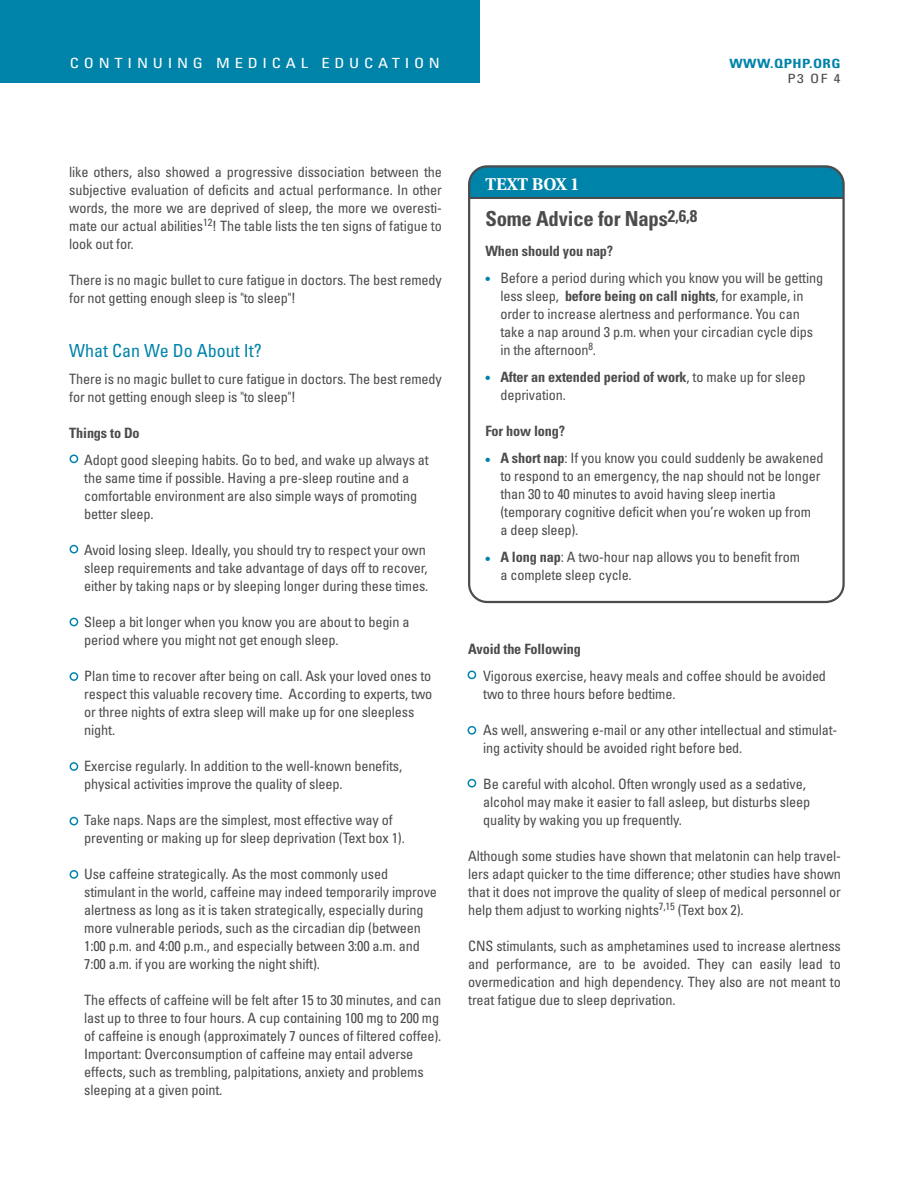
<style>
.page{position:relative;width:918px;height:1188px;background:#fff}
.page>*{position:absolute;margin:0;border:0;box-sizing:border-box;transform-origin:0 0}
.t1{font:700 condensed 20.7px "Univers";letter-spacing:-.01em;color:#4c4c4e}
.t2{font:condensed 18px "Univers";color:#0083a9}
.t3{font:700 17.1px "Utopia";color:#fff}
.t4{font:condensed 14.25px/18px "Univers";letter-spacing:-.01em;color:#4c4c4e}
.t5{font:700 condensed 14.25px "Univers";letter-spacing:-.01em;color:#4c4c4e}
.t6{font:condensed 14.25px "Univers";color:#0083a9}
.t7{font:condensed 14.1px "Univers";letter-spacing:.29em;color:#fff;scale:1.18 1}
.t8{font:700 condensed 12.75px "Univers";letter-spacing:.03em;color:#0083a9;scale:1.18 1}
.t9{font:condensed 12.75px "Univers";color:#4c4c4e;scale:1.18 1}
.s1{font-weight:700}
</style>
<div class="page">
<div style="left:0;top:0;width:479px;height:83px;background:#0083a9"></div>
<svg style="left:468px;top:165px;width:377px;height:438px"></svg>
<hr style="left:469px;top:198px;width:375px;height:1px;background:#4c4c4e">
<svg style="left:70px;top:454px;width:8px;height:9px"></svg>
<svg style="left:70px;top:545px;width:8px;height:8px"></svg>
<svg style="left:70px;top:618px;width:8px;height:8px"></svg>
<svg style="left:70px;top:672px;width:8px;height:9px"></svg>
<svg style="left:70px;top:762px;width:8px;height:9px"></svg>
<svg style="left:70px;top:817px;width:8px;height:8px"></svg>
<svg style="left:70px;top:870px;width:8px;height:9px"></svg>
<svg style="left:468px;top:671px;width:8px;height:8px"></svg>
<svg style="left:468px;top:726px;width:8px;height:9px"></svg>
<svg style="left:468px;top:779px;width:8px;height:9px"></svg>
<p class="t7" style="left:70px;top:58px;width:315px">CONTINUING MEDICAL EDUCATION</p>
<p class="t8" style="left:730px;top:59px;width:96px">WWW.QPHP.ORG</p>
<p class="t9" style="left:787px;top:74px;width:47px">P3 OF 4</p>
<p class="t4" style="left:69px;top:164px;width:374px;text-align:justify">like others, also showed a progressive dissociation between the subjective evaluation of deficits and actual performance. In other words, the more we are deprived of sleep, the more we overesti&shy;mate our actual abilities<sup>12</sup>! The table lists the ten signs of fatigue to look out for.</p>
<p class="t4" style="left:69px;top:272px;width:374px">There is no magic bullet to cure fatigue in doctors. The best remedy for not getting enough sleep is "to sleep"!</p>
<p class="t2" style="left:69px;top:344px;width:194px">What Can We Do About It?</p>
<p class="t4" style="left:69px;top:371px;width:374px">There is no magic bullet to cure fatigue in doctors. The best remedy for not getting enough sleep is "to sleep"!</p>
<p class="t5" style="left:69px;top:427px;width:72px">Things to Do</p>
<p class="t4" style="left:84px;top:452px;width:346px">Adopt good sleeping habits. Go to bed, and wake up always at the same time if possible. Having a pre-sleep routine and a comfortable environment are also simple ways of promoting better sleep.</p>
<p class="t4" style="left:84px;top:542px;width:346px">Avoid losing sleep. Ideally, you should try to respect your own sleep requirements and take advantage of days off to recover, either by taking naps or by sleeping longer during these times.</p>
<p class="t4" style="left:84px;top:614px;width:327px">Sleep a bit longer when you know you are about to begin a period where you might not get enough sleep.</p>
<p class="t4" style="left:84px;top:668px;width:350px">Plan time to recover after being on call. Ask your loved ones to respect this valuable recovery time. According to experts, two or three nights of extra sleep will make up for one sleepless night.</p>
<p class="t4" style="left:84px;top:758px;width:320px">Exercise regularly. In addition to the well-known benefits, physical activities improve the quality of sleep.</p>
<p class="t4" style="left:84px;top:812px;width:322px">Take naps. Naps are the simplest, most effective way of preventing or making up for sleep deprivation (Text box 1).</p>
<p class="t4" style="left:84px;top:866px;width:354px">Use caffeine strategically. As the most commonly used stimulant in the world, caffeine may indeed temporarily improve alertness as long as it is taken strategically, especially during more vulnerable periods, such as the circadian dip (between 1:00 p.m. and 4:00 p.m., and especially between 3:00 a.m. and 7:00 a.m. if you are working the night shift).</p>
<p class="t4" style="left:84px;top:992px;width:359px">The effects of caffeine will be felt after 15 to 30 minutes, and can last up to three to four hours. A cup containing 100 mg to 200 mg of caffeine is enough (approximately 7 ounces of filtered coffee).<br>Important: Overconsumption of caffeine may entail adverse effects, such as trembling, palpitations, anxiety and problems sleeping at a given point.</p>
<p class="t3" style="left:485px;top:177px;width:96px">TEXT BOX 1</p>
<h1 class="t1" style="left:485px;top:212px;width:213px">Some Advice for Naps<sup>2,6,8</sup></h1>
<p class="t5" style="left:485px;top:246px;width:129px">When should you nap?</p>
<p class="t4" style="left:500px;top:270px;width:324px">Before a period during which you know you will be getting less sleep, <span class="s1">before being on call nights</span>, for example, in order to increase alertness and performance. You can take a nap around 3 p.m. when your circadian cycle dips in the afternoon<sup>8</sup>.</p>
<p class="t4" style="left:500px;top:369px;width:307px"><span class="s1">After an extended period of work</span>, to make up for sleep deprivation.</p>
<p class="t4" style="left:500px;top:419px;width:325px;line-height:27px;text-indent:-15px"><span class="s1">For how long?<br>A short nap</span>: If you know you could suddenly be awakened</p>
<p class="t4" style="left:500px;top:468px;width:322px">to respond to an emergency, the nap should not be longer than 30 to 40 minutes to avoid having sleep inertia (temporary cognitive deficit when you’re woken up from a deep sleep).</p>
<p class="t4" style="left:500px;top:549px;width:301px"><span class="s1">A long nap</span>: A two-hour nap allows you to benefit from a complete sleep cycle.</p>
<p class="t6" style="left:485px;top:274px;width:6px">•</p>
<p class="t6" style="left:485px;top:373px;width:6px">•</p>
<p class="t6" style="left:485px;top:455px;width:6px">•</p>
<p class="t6" style="left:485px;top:554px;width:6px">•</p>
<p class="t5" style="left:468px;top:643px;width:114px">Avoid the Following</p>
<p class="t4" style="left:483px;top:668px;width:344px">Vigorous exercise, heavy meals and coffee should be avoided two to three hours before bedtime.</p>
<p class="t4" style="left:483px;top:722px;width:356px">As well, answering e-mail or any other intellectual and stimulat&shy;ing activity should be avoided right before bed.</p>
<p class="t4" style="left:483px;top:776px;width:329px">Be careful with alcohol. Often wrongly used as a sedative, alcohol may make it easier to fall asleep, but disturbs sleep quality by waking you up frequently.</p>
<p class="t4" style="left:468px;top:848px;width:374px;text-align:justify">Although some studies have shown that melatonin can help travel&shy;lers adapt quicker to the time difference; other studies have shown that it does not improve the quality of sleep of medical personnel or help them adjust to working nights<sup>7,15</sup> (Text box 2).</p>
<p class="t4" style="left:468px;top:938px;width:374px;text-align:justify">CNS stimulants, such as amphetamines used to increase alertness and performance, are to be avoided. They can easily lead to overmedication and high dependency. They also are not meant to treat fatigue due to sleep deprivation.</p>
</div>
